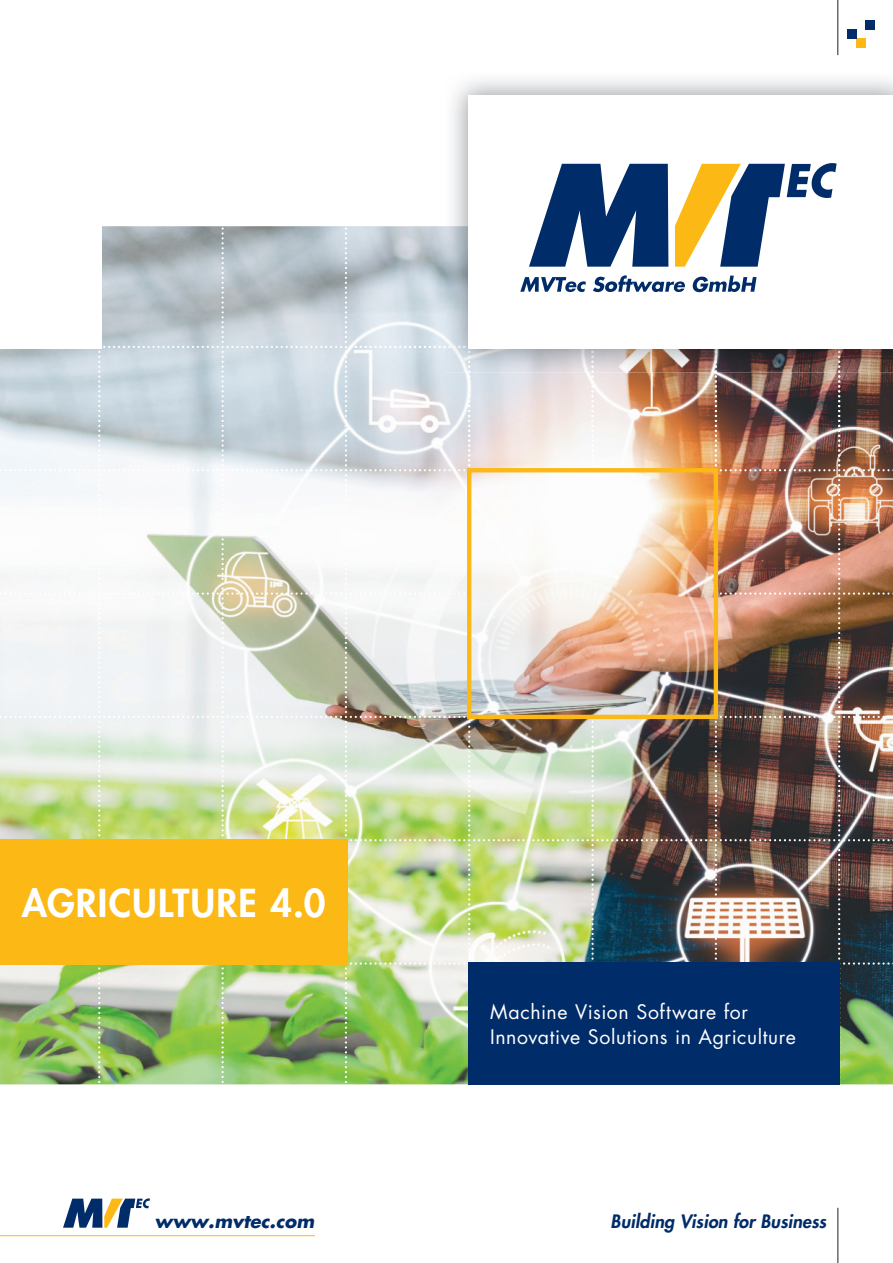
<style>
.page{position:relative;width:893px;height:1263px;background:#fff}
.page>*{position:absolute;margin:0;border:0;box-sizing:border-box;transform-origin:0 0}
.t1{font:800 37.5px "Futura Std";letter-spacing:.03em;color:#fff}
.t2{font:19.5px/25.5px "Futura Std";letter-spacing:.03em;color:#fff}
.t3{font:italic 800 18px "Futura Std";letter-spacing:.005em;color:#002c69}
.t4{font:italic 700 18px "Futura Std";color:#002c69}
</style>
<div class="page">
<hr style="left:838px;top:1208px;width:1px;height:55px;background:#231f20">
<svg style="left:63px;top:1198px;width:87px;height:30px"></svg>
<hr style="left:0;top:1235px;width:315px;height:1px;background:#fcb814">
<img style="left:0;top:163px;width:893px;height:920px">
<div style="left:856px;top:38px;width:10px;height:10px;background:#fcb814"></div>
<div style="left:866px;top:20px;width:9px;height:9px;background:#002c69"></div>
<div style="left:847px;top:29px;width:9px;height:9px;background:#002c69"></div>
<hr style="left:838px;top:0;width:1px;height:55px;background:#231f20">
<h1 class="t1" style="left:22px;top:885px;width:305px">AGRICULTURE 4.0</h1>
<p class="t2" style="left:490px;top:1000px;width:307px">Machine Vision Software for<br>Innovative Solutions in Agriculture</p>
<p class="t4" style="left:154px;top:1211px;width:161px">www.mvtec.com</p>
<p class="t3" style="left:611px;top:1212px;width:217px">Building Vision for Business</p>
</div>
